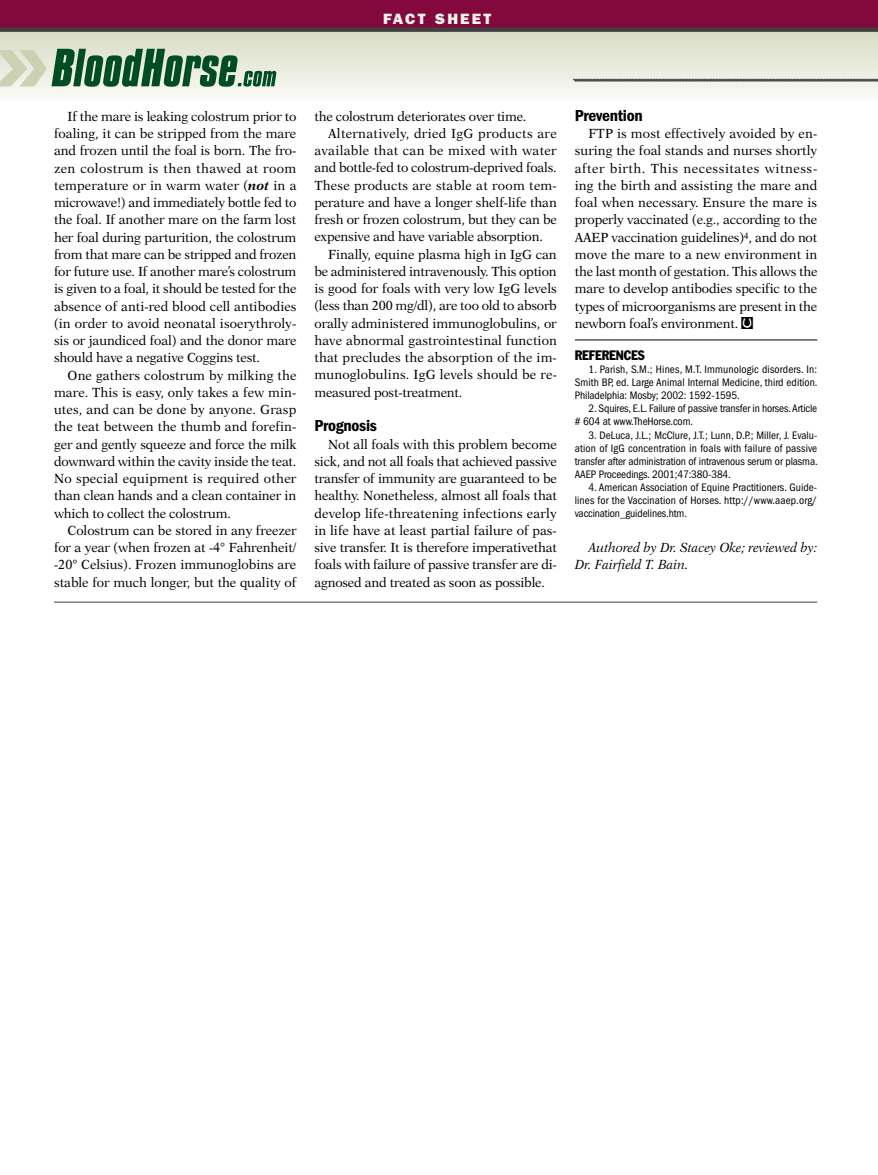
<style>
.page{position:relative;width:878px;height:1175px;background:#fff}
.page>*{position:absolute;margin:0;border:0;box-sizing:border-box;transform-origin:0 0}
.t1{font:16.5px "ITC Franklin Gothic Std Dm Cd";letter-spacing:-.015em;color:#000;scale:1.05 1}
.t2{font:15px "ITC Franklin Gothic Std Hvy";letter-spacing:.14em;color:#f2f3ea;scale:1.05 1}
.t3{font:condensed 13.5px "Franklin Gothic Std";letter-spacing:-.01em;color:#000}
.t4{font:13.35px/17.2px "New Aster LT Std";letter-spacing:-.01em;color:#000;text-align:justify;scale:.96 1}
.t5{font:13.35px "New Aster LT Std";letter-spacing:.01em;color:#000;scale:.96 1}
.t6{font:13.35px "New Aster LT Std";letter-spacing:.025em;color:#000;scale:.96 1}
.t7{font:italic 13.35px/17.2px "New Aster LT Std";letter-spacing:-.01em;color:#000;scale:.96 1}
.t8{font:13.35px "New Aster LT Std";letter-spacing:.015em;color:#000;scale:.96 1}
.t9{font:13.35px "New Aster LT Std";letter-spacing:.02em;color:#000;scale:.96 1}
.t10{font:condensed 11.25px/13.2px "ITC Franklin Gothic Std";letter-spacing:-.01em;color:#000;text-align:justify}
.s1{font-weight:700;font-style:italic}
.s2{font-family:"Blood Horse Bats";font-size:15px}
</style>
<div class="page">
<div style="left:0;top:26px;width:878px;height:80px;background:linear-gradient(to bottom,#d5d8c0,#fefdfc)"></div>
<hr style="left:575px;top:339px;width:242px;height:1px;background:#000">
<svg style="left:572px;top:78px;width:306px;height:4px"></svg>
<hr style="left:54px;top:602px;width:763px;height:1px;background:#414142">
<div style="left:0;top:0;width:878px;height:30px;background:#83093d"></div>
<div style="left:0;top:27px;width:878px;height:5px;background:#414142"></div>
<svg style="left:0;top:49px;width:276px;height:38px;background:#7ca084"></svg>
<p class="t2" style="left:383px;top:10px;width:105px">FACT SHEET</p>
<p class="t4" style="left:54px;top:108px;width:254px;text-indent:14px">If the mare is leaking colostrum prior to foaling, it can be stripped from the mare and frozen until the foal is born. The fro&shy;zen colostrum is then thawed at room temperature or in warm water (<span class="s1">not</span> in a microwave!) and immediately bottle fed to the foal. If another mare on the farm lost her foal during parturition, the colostrum from that mare can be stripped and frozen for future use. If another mare’s colostrum is given to a foal, it should be tested for the absence of anti-red blood cell antibodies (in order to avoid neonatal isoerythroly&shy;sis or jaundiced foal) and the donor mare should have a negative Coggins test.</p>
<p class="t4" style="left:54px;top:366px;width:254px;text-indent:14px">One gathers colostrum by milking the mare. This is easy, only takes a few min&shy;utes, and can be done by anyone. Grasp the teat between the thumb and forefin&shy;ger and gently squeeze and force the milk downward within the cavity inside the teat.<br>No special equipment is required other than clean hands and a clean container in which to collect the colostrum.</p>
<p class="t4" style="left:54px;top:521px;width:254px;text-indent:14px">Colostrum can be stored in any freezer for a year (when frozen at -4° Fahrenheit/ -20° Celsius). Frozen immunoglobins are stable for much longer, but the quality of</p>
<p class="t4" style="left:314px;top:107px;width:222px">the colostrum deteriorates over time.</p>
<p class="t6" style="left:328px;top:125px;width:240px">Alternatively, dried IgG products are</p>
<p class="t6" style="left:314px;top:143px;width:254px">available that can be mixed with water</p>
<p class="t4" style="left:314px;top:159px;width:254px">and bottle-fed to colostrum-deprived foals.</p>
<p class="t9" style="left:314px;top:177px;width:254px">These products are stable at room tem-</p>
<p class="t4" style="left:314px;top:194px;width:254px">perature and have a longer shelf-life than</p>
<p class="t4" style="left:314px;top:211px;width:254px">fresh or frozen colostrum, but they can be</p>
<p class="t4" style="left:314px;top:228px;width:239px">expensive and have variable absorption.</p>
<p class="t4" style="left:328px;top:245px;width:240px">Finally, equine plasma high in IgG can</p>
<p class="t4" style="left:314px;top:263px;width:254px">be administered intravenously. This option</p>
<p class="t4" style="left:314px;top:280px;width:254px">is good for foals with very low IgG levels</p>
<p class="t4" style="left:314px;top:297px;width:254px">(less than 200 mg/dl), are too old to absorb</p>
<p class="t4" style="left:314px;top:314px;width:254px">orally administered immunoglobulins, or</p>
<p class="t5" style="left:314px;top:332px;width:254px">have abnormal gastrointestinal function</p>
<p class="t5" style="left:314px;top:350px;width:254px">that precludes the absorption of the im-</p>
<p class="t8" style="left:314px;top:367px;width:254px">munoglobulins. IgG levels should be re-</p>
<p class="t4" style="left:314px;top:383px;width:155px">measured post-treatment.</p>
<p class="t1" style="left:314px;top:416px;width:61px">Prognosis</p>
<p class="t4" style="left:314px;top:435px;width:254px;text-indent:14px">Not all foals with this problem become sick, and not all foals that achieved passive transfer of immunity are guaranteed to be healthy. Nonetheless, almost all foals that develop life-threatening infections early in life have at least partial failure of pas&shy;sive transfer. It is therefore imperativethat foals with failure of passive transfer are di&shy;agnosed and treated as soon as possible.</p>
<p class="t1" style="left:575px;top:106px;width:66px">Prevention</p>
<p class="t4" style="left:575px;top:125px;width:254px;text-indent:14px">FTP is most effectively avoided by en&shy;suring the foal stands and nurses shortly after birth. This necessitates witness&shy;ing the birth and assisting the mare and foal when necessary. Ensure the mare is properly vaccinated (e.g., according to the AAEP vaccination guidelines)<sup>4</sup>, and do not move the mare to a new environment in the last month of gestation. This allows the mare to develop antibodies specific to the types of microorganisms are present in the newborn foal’s environment. <span class="s2">b</span></p>
<p class="t3" style="left:575px;top:347px;width:71px">REFERENCES</p>
<p class="t10" style="left:575px;top:363px;width:244px;text-indent:14px">1. Parish, S.M.; Hines, M.T. Immunologic disorders. In:<br>Smith BP, ed. Large Animal Internal Medicine, third edition.<br>Philadelphia: Mosby; 2002: 1592-1595.</p>
<p class="t10" style="left:575px;top:402px;width:244px;text-indent:14px">2. Squires, E.L. Failure of passive transfer in horses. Article # 604 at www.TheHorse.com.</p>
<p class="t10" style="left:575px;top:428px;width:244px;text-indent:14px">3. DeLuca, J.L.; McClure, J.T.; Lunn, D.P.; Miller, J. Evalu&shy;ation of IgG concentration in foals with failure of passive transfer after administration of intravenous serum or plasma.<br>AAEP Proceedings. 2001;47:380-384.</p>
<p class="t10" style="left:575px;top:481px;width:244px;text-indent:14px">4. American Association of Equine Practitioners. Guide&shy;lines for the Vaccination of Horses. http://www.aaep.org/ vaccination_guidelines.htm.</p>
<p class="t7" style="left:575px;top:539px;width:254px;text-indent:14px">Authored by Dr. Stacey Oke; reviewed by:<br>Dr. Fairfield T. Bain.</p>
</div>
